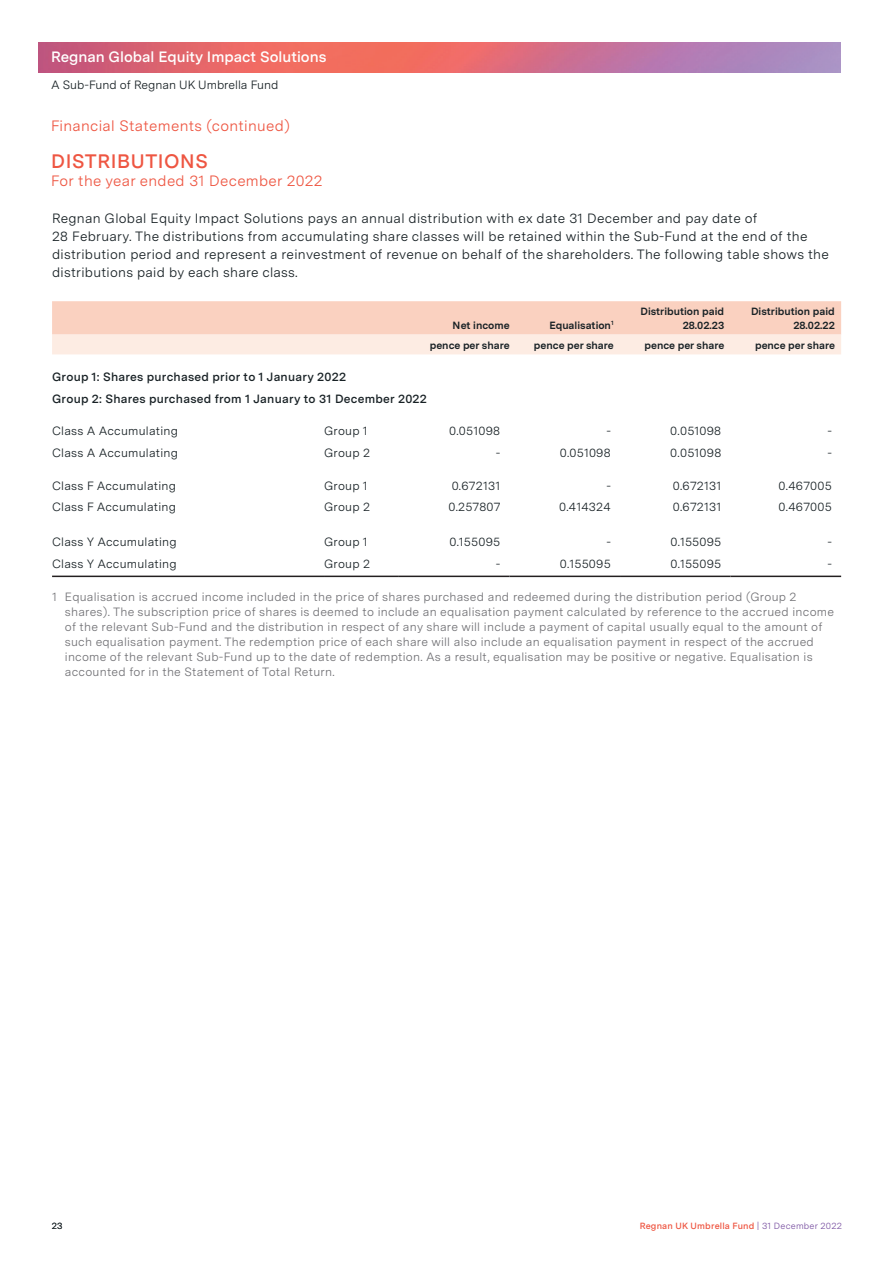
<style>
.page{position:relative;width:893px;height:1263px;background:#fff}
.page>*{position:absolute;margin:0;border:0;box-sizing:border-box;transform-origin:0 0}
.t1{font:600 19.5px "Messina Sans";letter-spacing:.03em;color:#ee5642}
.t2{font:15px "Messina Sans";letter-spacing:.02em;color:#ee5642}
.t3{font:600 15px "Messina Sans";color:#fff}
.t4{font:13.5px/18px "Messina Sans";letter-spacing:.02em;color:#182125}
.t5{font:12px/15px "Messina Sans";letter-spacing:.02em;color:#727276}
.t6{font:12px "Messina Sans";letter-spacing:.02em;color:#182125}
.t7{font:600 12px/21.9px "Messina Sans";letter-spacing:.02em;color:#182125}
.t8{font:12px "Messina Sans";color:#182125}
.t9{font:700 10.5px/13.5px "Messina Sans";color:#182125;text-align:right}
.t10{font:600 9px "Messina Sans";letter-spacing:.02em;color:#ee5642}
.t11{font:9px "Messina Sans";color:#182125}
.s1{font-weight:400;color:#784fa0}
</style>
<div class="page">
<img style="left:39px;top:43px;width:801px;height:29px">
<svg style="left:52px;top:301px;width:789px;height:53px;background:#fbdbcd"></svg>
<hr style="left:52px;top:576px;width:272px;height:1px;background:#231f20">
<hr style="left:324px;top:576px;width:75px;height:1px;background:#231f20">
<hr style="left:399px;top:576px;width:110px;height:1px;background:#231f20">
<hr style="left:509px;top:576px;width:111px;height:1px;background:#231f20">
<hr style="left:620px;top:576px;width:111px;height:1px;background:#231f20">
<hr style="left:731px;top:576px;width:110px;height:1px;background:#231f20">
<p class="t3" style="left:51px;top:46px;width:277px">Regnan Global Equity Impact Solutions</p>
<p class="t8" style="left:51px;top:76px;width:229px">A Sub-Fund of Regnan UK Umbrella Fund</p>
<p class="t2" style="left:51px;top:114px;width:240px">Financial Statements (continued)</p>
<h1 class="t1" style="left:51px;top:147px;width:158px">DISTRIBUTIONS</h1>
<p class="t2" style="left:51px;top:170px;width:273px">For the year ended 31 December 2022</p>
<p class="t4" style="left:52px;top:209px;width:778px">Regnan Global Equity Impact Solutions pays an annual distribution with ex date 31 December and pay date of<br>28 February. The distributions from accumulating share classes will be retained within the Sub-Fund at the end of the distribution period and represent a reinvestment of revenue on behalf of the shareholders. The following table shows the distributions paid by each share class.</p>
<p class="t9" style="left:453px;top:318px;width:59px">Net income</p>
<p class="t9" style="left:549px;top:318px;width:66px">Equalisation<sup>1</sup></p>
<p class="t9" style="left:640px;top:304px;width:85px">Distribution paid<br>28.02.23</p>
<p class="t9" style="left:751px;top:304px;width:85px">Distribution paid<br>28.02.22</p>
<p class="t9" style="left:430px;top:338px;width:81px">pence per share</p>
<p class="t9" style="left:534px;top:338px;width:81px">pence per share</p>
<p class="t9" style="left:644px;top:338px;width:81px">pence per share</p>
<p class="t9" style="left:755px;top:338px;width:81px">pence per share</p>
<p class="t7" style="left:52px;top:365px;width:376px">Group 1: Shares purchased prior to 1 January 2022<br>Group 2: Shares purchased from 1 January to 31 December 2022</p>
<p class="t6" style="left:52px;top:422px;width:127px">Class A Accumulating</p>
<p class="t6" style="left:324px;top:422px;width:45px">Group 1</p>
<p class="t6" style="left:449px;top:422px;width:52px">0.051098</p>
<p class="t6" style="left:606px;top:422px;width:6px">-</p>
<p class="t6" style="left:670px;top:422px;width:52px">0.051098</p>
<p class="t6" style="left:827px;top:422px;width:6px">-</p>
<p class="t6" style="left:52px;top:444px;width:127px">Class A Accumulating</p>
<p class="t6" style="left:324px;top:444px;width:48px">Group 2</p>
<p class="t6" style="left:496px;top:444px;width:6px">-</p>
<p class="t6" style="left:560px;top:444px;width:52px">0.051098</p>
<p class="t6" style="left:670px;top:444px;width:52px">0.051098</p>
<p class="t6" style="left:827px;top:444px;width:6px">-</p>
<p class="t6" style="left:52px;top:477px;width:125px">Class F Accumulating</p>
<p class="t6" style="left:324px;top:477px;width:45px">Group 1</p>
<p class="t6" style="left:452px;top:477px;width:50px">0.672131</p>
<p class="t6" style="left:606px;top:477px;width:6px">-</p>
<p class="t6" style="left:673px;top:477px;width:50px">0.672131</p>
<p class="t6" style="left:779px;top:477px;width:55px">0.467005</p>
<p class="t6" style="left:52px;top:498px;width:125px">Class F Accumulating</p>
<p class="t6" style="left:324px;top:498px;width:48px">Group 2</p>
<p class="t6" style="left:448px;top:498px;width:53px">0.257807</p>
<p class="t6" style="left:559px;top:498px;width:53px">0.414324</p>
<p class="t6" style="left:673px;top:498px;width:50px">0.672131</p>
<p class="t6" style="left:779px;top:498px;width:55px">0.467005</p>
<p class="t6" style="left:52px;top:533px;width:126px">Class Y Accumulating</p>
<p class="t6" style="left:324px;top:533px;width:45px">Group 1</p>
<p class="t6" style="left:449px;top:533px;width:52px">0.155095</p>
<p class="t6" style="left:606px;top:533px;width:6px">-</p>
<p class="t6" style="left:670px;top:533px;width:52px">0.155095</p>
<p class="t6" style="left:827px;top:533px;width:6px">-</p>
<p class="t6" style="left:52px;top:555px;width:126px">Class Y Accumulating</p>
<p class="t6" style="left:324px;top:555px;width:48px">Group 2</p>
<p class="t6" style="left:496px;top:555px;width:6px">-</p>
<p class="t6" style="left:560px;top:555px;width:52px">0.155095</p>
<p class="t6" style="left:670px;top:555px;width:52px">0.155095</p>
<p class="t6" style="left:827px;top:555px;width:6px">-</p>
<p class="t5" style="left:65px;top:589px;width:771px;text-indent:-13px">1 Equalisation is accrued income included in the price of shares purchased and redeemed during the distribution period (Group 2 shares). The subscription price of shares is deemed to include an equalisation payment calculated by reference to the accrued income of the relevant Sub-Fund and the distribution in respect of any share will include a payment of capital usually equal to the amount of such equalisation payment. The redemption price of each share will also include an equalisation payment in respect of the accrued income of the relevant Sub-Fund up to the date of redemption. As a result, equalisation may be positive or negative. Equalisation is accounted for in the Statement of Total Return.</p>
<p class="t11" style="left:52px;top:1219px;width:12px">23</p>
<p class="t10" style="left:640px;top:1219px;width:204px">Regnan UK Umbrella Fund <span class="s1">| 31 December 2022</span></p>
</div>
